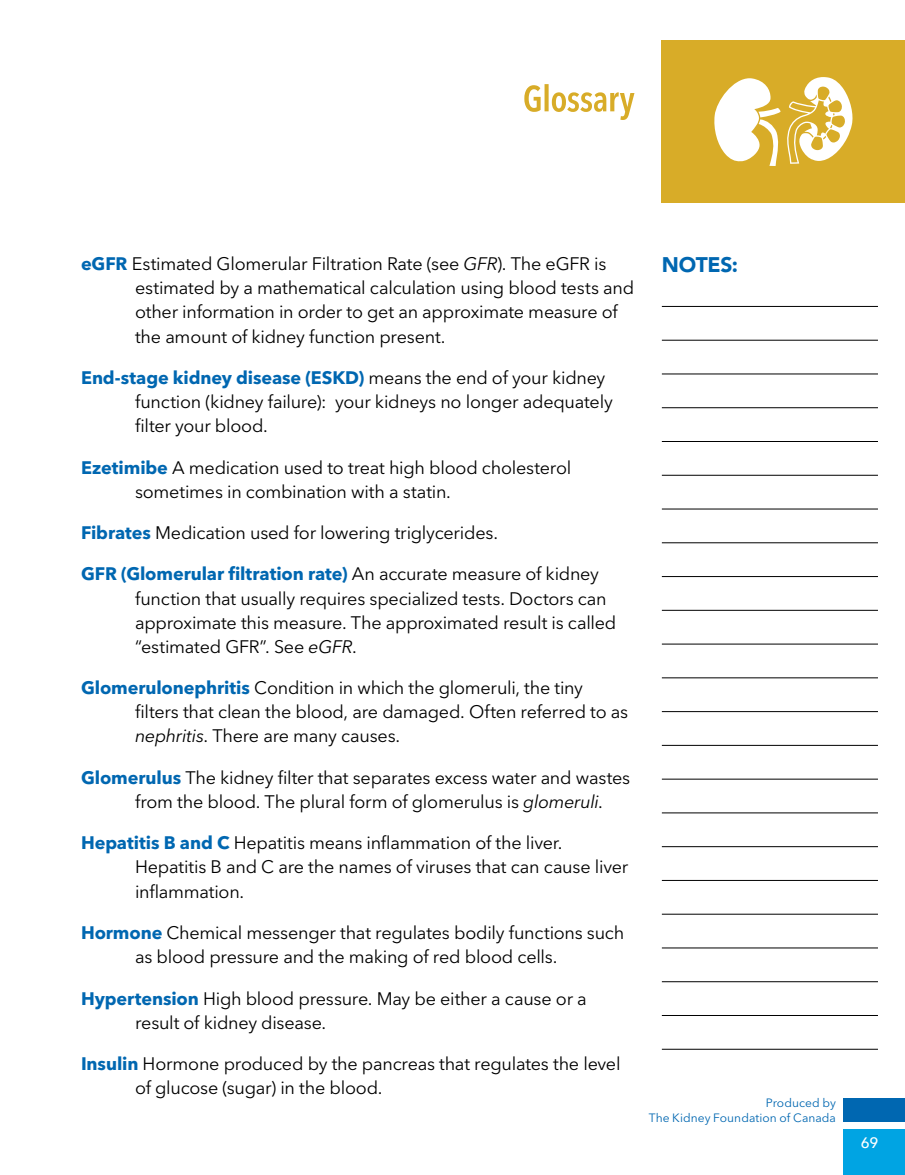
<style>
.page{position:relative;width:905px;height:1175px;background:#fff}
.page>*{position:absolute;margin:0;border:0;box-sizing:border-box;transform-origin:0 0}
.t1{font:900 21px "Avenir LT Std";letter-spacing:-.015em;color:#0067b1}
.t2{font:18px/24.2px "Avenir Next LT Pro";letter-spacing:-.015em;color:#000}
.t3{font:500 15px "Avenir Next LT Pro";color:#fff}
.t4{font:12px/14.5px "Avenir Next LT Pro";letter-spacing:.005em;color:#0067b1;text-align:right}
.s1{font-weight:700;color:#0067b1}
.s2{font-style:italic}
</style>
<div class="page">
<div style="left:842px;top:1098px;width:62px;height:23px;background:#0067b1"></div>
<div style="left:842px;top:1128px;width:62px;height:46px;background:#00a4e3"></div>
<hr style="left:662px;top:306px;width:216px;height:1px;background:#000">
<hr style="left:662px;top:340px;width:216px;height:1px;background:#000">
<hr style="left:662px;top:374px;width:216px;height:1px;background:#000">
<hr style="left:662px;top:407px;width:216px;height:1px;background:#000">
<hr style="left:662px;top:441px;width:216px;height:1px;background:#000">
<hr style="left:662px;top:475px;width:216px;height:1px;background:#000">
<hr style="left:662px;top:509px;width:216px;height:1px;background:#000">
<hr style="left:662px;top:542px;width:216px;height:1px;background:#000">
<hr style="left:662px;top:576px;width:216px;height:1px;background:#000">
<hr style="left:662px;top:610px;width:216px;height:1px;background:#000">
<hr style="left:662px;top:644px;width:216px;height:1px;background:#000">
<hr style="left:662px;top:677px;width:216px;height:1px;background:#000">
<hr style="left:662px;top:711px;width:216px;height:1px;background:#000">
<hr style="left:662px;top:745px;width:216px;height:1px;background:#000">
<hr style="left:662px;top:779px;width:216px;height:1px;background:#000">
<hr style="left:662px;top:812px;width:216px;height:1px;background:#000">
<hr style="left:662px;top:846px;width:216px;height:1px;background:#000">
<hr style="left:662px;top:880px;width:216px;height:1px;background:#000">
<hr style="left:662px;top:914px;width:216px;height:1px;background:#000">
<hr style="left:662px;top:947px;width:216px;height:1px;background:#000">
<hr style="left:662px;top:981px;width:216px;height:1px;background:#000">
<hr style="left:662px;top:1015px;width:216px;height:1px;background:#000">
<hr style="left:662px;top:1049px;width:216px;height:1px;background:#000">
<div style="left:662px;top:40px;width:242px;height:162px;background:#d8ac28"></div>
<svg style="left:714px;top:77px;width:139px;height:89px"></svg>
<svg style="left:524px;top:84px;width:110px;height:36px"></svg>
<p class="t2" style="left:81px;top:252px;width:527px"><span class="s1">eGFR</span> Estimated Glomerular Filtration Rate (see <span class="s2">GFR</span>). The eGFR is</p>
<p class="t1" style="left:662px;top:252px;width:78px">NOTES:</p>
<p class="t2" style="left:135px;top:276px;width:500px">estimated by a mathematical calculation using blood tests and other information in order to get an approximate measure of the amount of kidney function present.</p>
<p class="t2" style="left:135px;top:365px;width:479px;text-indent:-54px"><span class="s1">End-stage kidney disease (ESKD)</span> means the end of your kidney function (kidney failure): your kidneys no longer adequately filter your blood.</p>
<p class="t2" style="left:135px;top:455px;width:438px;text-indent:-54px"><span class="s1">Ezetimibe</span> A medication used to treat high blood cholesterol sometimes in combination with a statin.</p>
<p class="t2" style="left:81px;top:520px;width:418px"><span class="s1">Fibrates</span> Medication used for lowering triglycerides.</p>
<p class="t2" style="left:135px;top:562px;width:483px;text-indent:-54px"><span class="s1">GFR (Glomerular filtration rate)</span> An accurate measure of kidney function that usually requires specialized tests. Doctors can approximate this measure. The approximated result is called “estimated GFR”. See <span class="s2">eGFR</span>.</p>
<p class="t2" style="left:135px;top:676px;width:494px;text-indent:-54px"><span class="s1">Glomerulonephritis</span> Condition in which the glomeruli, the tiny filters that clean the blood, are damaged. Often referred to as <span class="s2">nephritis</span>. There are many causes.</p>
<p class="t2" style="left:135px;top:765px;width:496px;text-indent:-54px"><span class="s1">Glomerulus</span> The kidney filter that separates excess water and wastes from the blood. The plural form of glomerulus is <span class="s2">glomeruli</span>.</p>
<p class="t2" style="left:135px;top:831px;width:494px;text-indent:-54px"><span class="s1">Hepatitis B and C</span> Hepatitis means inflammation of the liver.<br>Hepatitis B and C are the names of viruses that can cause liver inflammation.</p>
<p class="t2" style="left:135px;top:920px;width:490px;text-indent:-54px"><span class="s1">Hormone</span> Chemical messenger that regulates bodily functions such as blood pressure and the making of red blood cells.</p>
<p class="t2" style="left:135px;top:986px;width:453px;text-indent:-54px"><span class="s1">Hypertension</span> High blood pressure. May be either a cause or a result of kidney disease.</p>
<p class="t2" style="left:135px;top:1051px;width:487px;text-indent:-54px"><span class="s1">Insulin</span> Hormone produced by the pancreas that regulates the level of glucose (sugar) in the blood.</p>
<p class="t4" style="left:648px;top:1095px;width:189px">Produced by<br>The Kidney Foundation of Canada</p>
<p class="t3" style="left:860px;top:1133px;width:19px">69</p>
</div>
